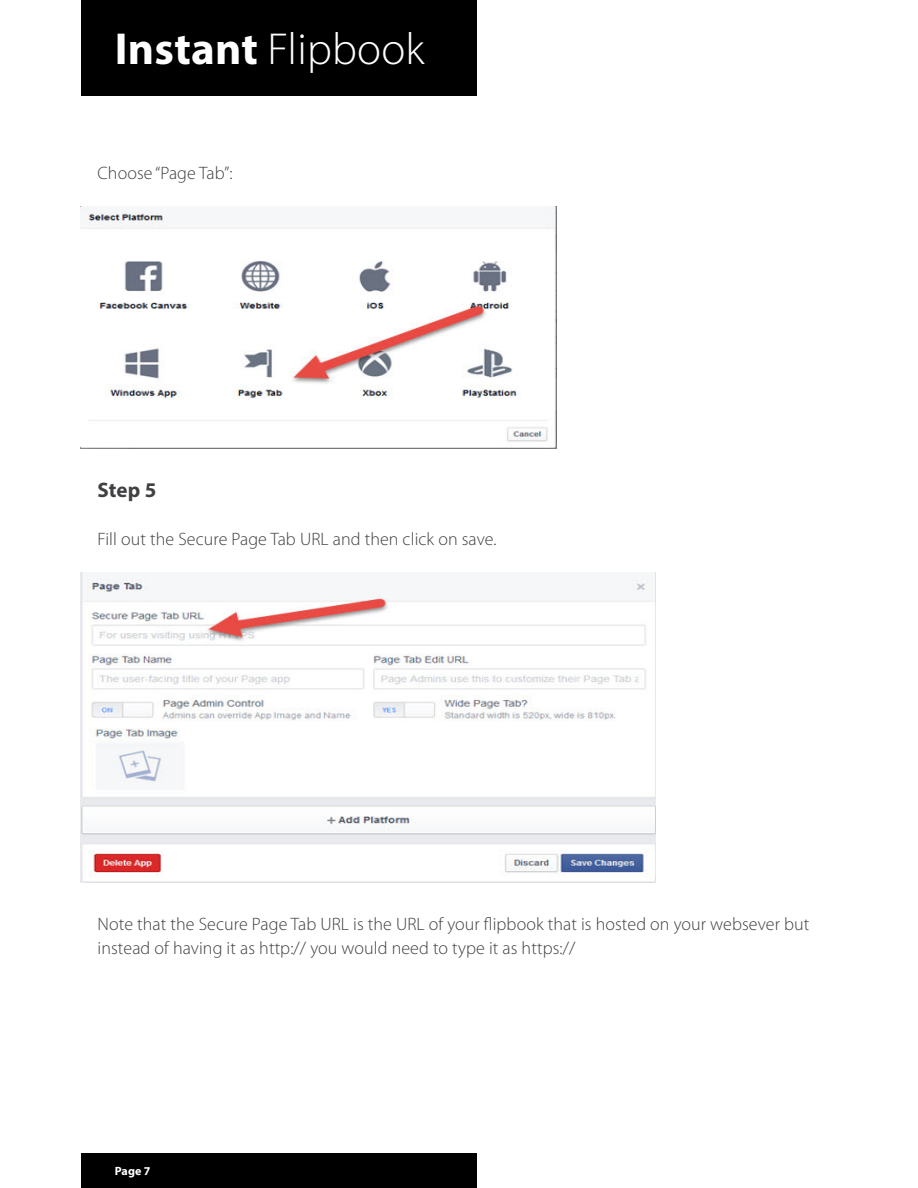
<style>
.page{position:relative;width:918px;height:1188px;background:#fff}
.page>*{position:absolute;margin:0;border:0;box-sizing:border-box;transform-origin:0 0}
.t1{font:300 45px "Myriad Pro";letter-spacing:.005em;color:#fff}
.t2{font:700 21px "Myriad Pro";color:#414042}
.t3{font:300 18px/24px "Myriad Pro";letter-spacing:.005em;color:#414042}
.t4{font:700 12px "Myriad Pro";color:#fff}
.s1{font-weight:700}
</style>
<div class="page">
<div style="left:81px;top:0;width:395px;height:95px;background:#000"></div>
<div style="left:81px;top:1154px;width:395px;height:34px;background:#000"></div>
<img style="left:81px;top:207px;width:475px;height:242px">
<img style="left:81px;top:572px;width:575px;height:310px">
<h1 class="t1" style="left:115px;top:25px;width:311px"><span class="s1">Instant</span> Flipbook</h1>
<p class="t3" style="left:98px;top:162px;width:137px">Choose “Page Tab”:</p>
<p class="t2" style="left:98px;top:476px;width:60px">Step 5</p>
<p class="t3" style="left:98px;top:527px;width:401px">Fill out the Secure Page Tab URL and then click on save.</p>
<p class="t3" style="left:98px;top:912px;width:713px">Note that the Secure Page Tab URL is the URL of your flipbook that is hosted on your websever but instead of having it as http:// you would need to type it as https://</p>
<p class="t4" style="left:115px;top:1164px;width:37px">Page 7</p>
</div>
